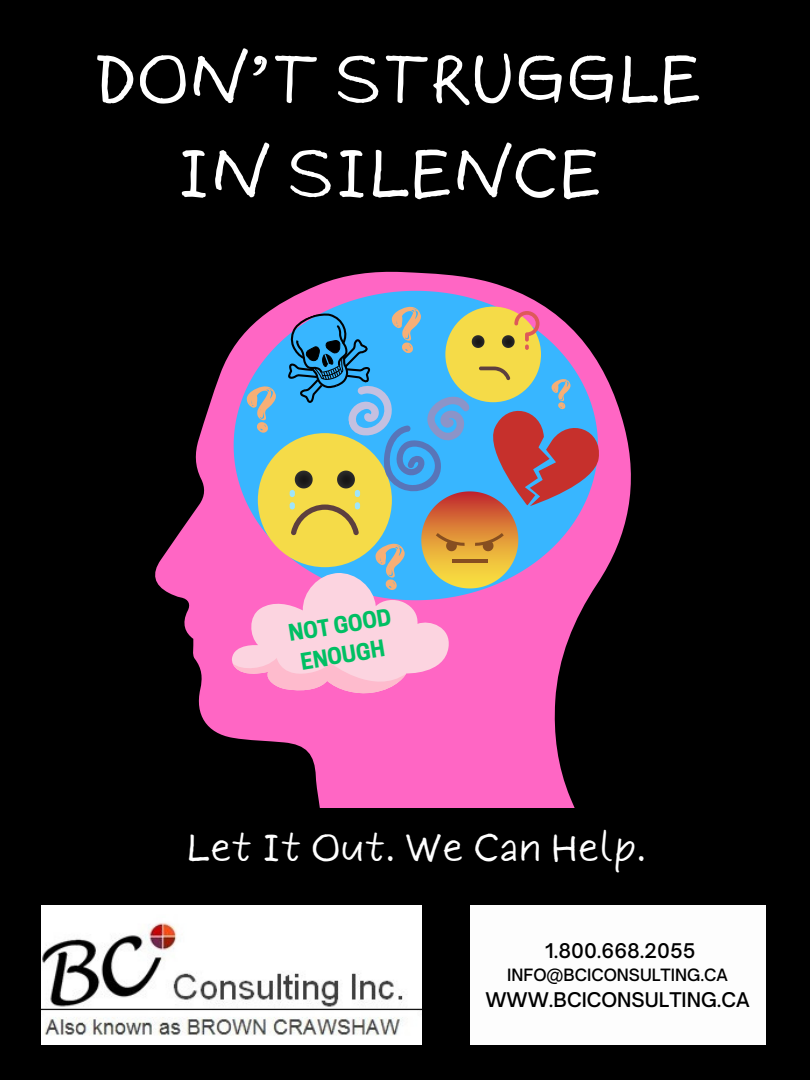
<style>
.page{position:relative;width:810px;height:1080px;background:#000}
.page>*{position:absolute;margin:0;border:0;box-sizing:border-box;transform-origin:0 0}
.t1{font:67.5px/94.2px "Six Hands Marker";color:#fff;text-align:center}
.t2{font:37.81px "Six Hands Marker";color:#fff}
.t3{font:700 21.56px/29.9px "Cooper Hewitt";color:#00bf63;text-align:center}
.t4{font:500 19.38px "Open Sauce One";color:#000}
.t5{font:500 16.25px "Open Sauce One";color:#000}
</style>
<div class="page">
<svg style="left:155px;top:271px;width:476px;height:537px"></svg>
<svg style="left:234px;top:291px;width:364px;height:15px"></svg>
<svg style="left:226px;top:306px;width:382px;height:398px;background:#ab93ab"></svg>
<img style="left:42px;top:905px;width:379px;height:139px">
<div style="left:470px;top:905px;width:295px;height:140px;background:#fdfdfd"></div>
<p class="t1" style="left:94px;top:31px;width:610px">DON’T STRUGGLE<br>IN SILENCE</p>
<p class="t3" style="left:287px;top:621px;width:105px;rotate:-9deg">NOT GOOD<br>ENOUGH</p>
<h1 class="t2" style="left:187px;top:815px;width:461px">Let It Out. We Can Help.</h1>
<p class="t4" style="left:545px;top:938px;width:152px">1.800.668.2055</p>
<p class="t5" style="left:507px;top:964px;width:222px">INFO@BCICONSULTING.CA</p>
<p class="t4" style="left:485px;top:988px;width:266px">WWW.BCICONSULTING.CA</p>
</div>
